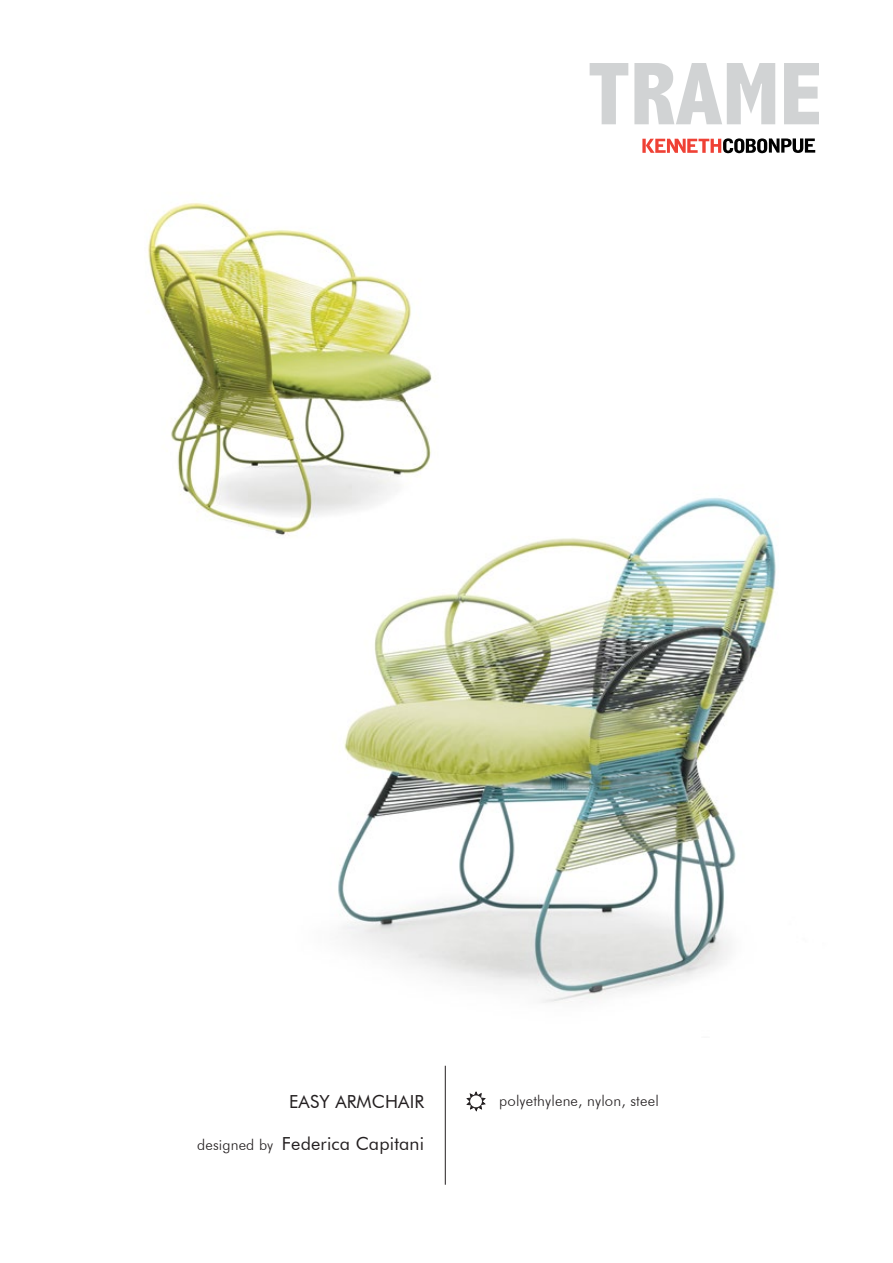
<style>
.page{position:relative;width:893px;height:1263px;background:#fff}
.page>*{position:absolute;margin:0;border:0;box-sizing:border-box;transform-origin:0 0}
.t1{font:800 condensed 90px "Abadi";color:#d1d3d4}
.t2{font:18px "Futura BT";letter-spacing:.01em;color:#231f20}
.t3{font:300 15px "Futura BT";letter-spacing:.01em;color:#231f20}
.s1{font-weight:300;font-size:15px}
</style>
<div class="page">
<svg style="left:642px;top:138px;width:173px;height:15px"></svg>
<hr style="left:445px;top:1066px;width:1px;height:119px;background:#231f20">
<svg style="left:467px;top:1092px;width:18px;height:19px"></svg>
<div style="left:470px;top:1095px;width:12px;height:12px;background:#fff;border-radius:50%"></div>
<img style="left:147px;top:202px;width:285px;height:327px">
<img style="left:265px;top:467px;width:511px;height:536px">
<h1 class="t1" style="left:587px;top:42px;width:236px">TRAME</h1>
<p class="t2" style="left:289px;top:1090px;width:137px">EASY ARMCHAIR</p>
<p class="t3" style="left:499px;top:1091px;width:161px">polyethylene, nylon, steel</p>
<p class="t2" style="left:197px;top:1133px;width:228px"><span class="s1">designed by</span> Federica Capitani</p>
</div>
